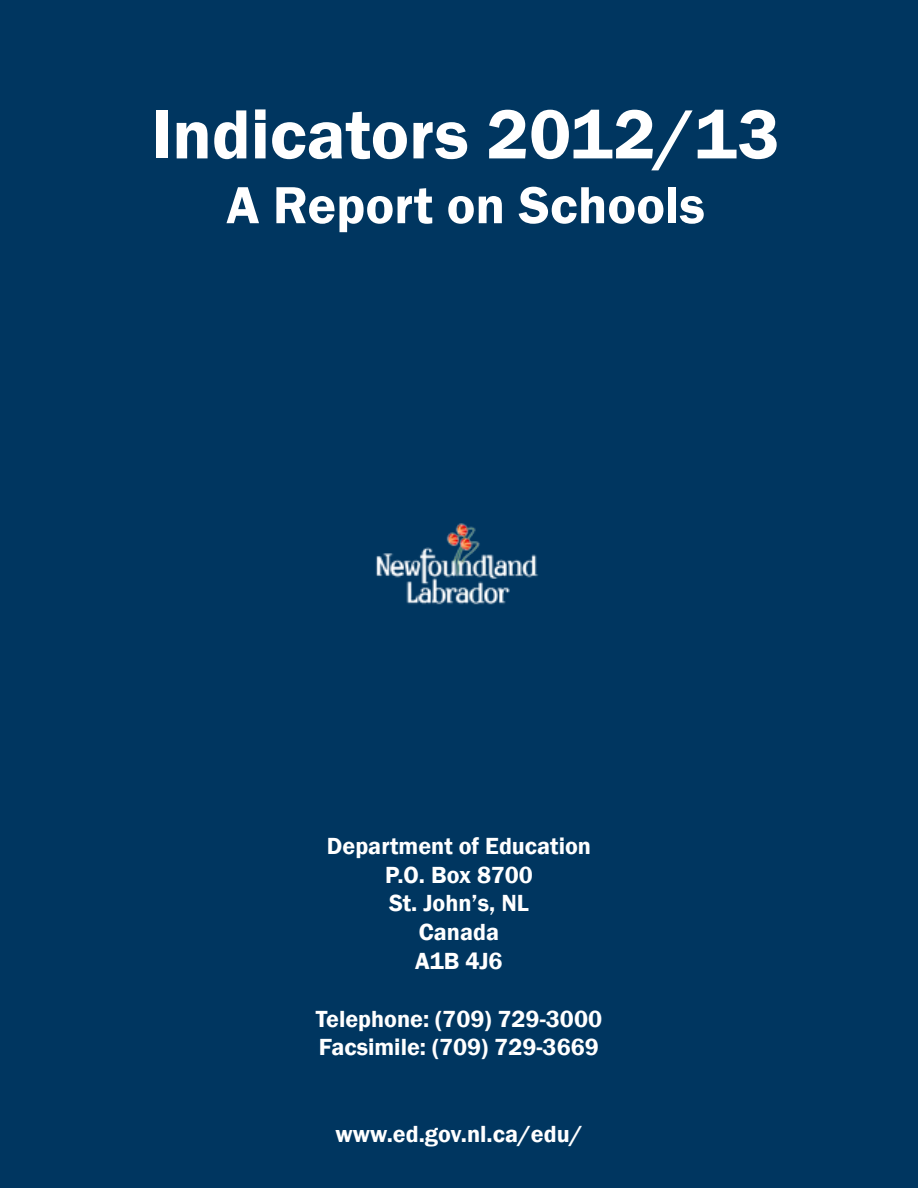
<style>
.page{position:relative;width:918px;height:1188px;background:#003660}
.page>*{position:absolute;margin:0;border:0;box-sizing:border-box;transform-origin:0 0}
.t1{font:600 72px "Franklin Gothic";color:#fff}
.t2{font:600 54px "Franklin Gothic";color:#fff}
.t3{font:600 24px/28.8px "Franklin Gothic";color:#fff;text-align:center}
</style>
<div class="page">
<img style="left:376px;top:523px;width:162px;height:82px">
<h1 class="t1" style="left:151px;top:90px;width:630px">Indicators 2012/13</h1>
<h2 class="t2" style="left:226px;top:172px;width:480px">A Report on Schools</h2>
<p class="t3" style="left:327px;top:832px;width:266px">Department of Education<br>P.O. Box 8700<br>St. John’s, NL<br>Canada<br>A1B 4J6</p>
<p class="t3" style="left:316px;top:1004px;width:288px;text-align:left">Telephone: (709) 729-3000<br>Facsimile: (709) 729-3669</p>
<p class="t3" style="left:335px;top:1120px;width:249px">www.ed.gov.nl.ca/edu/</p>
</div>
